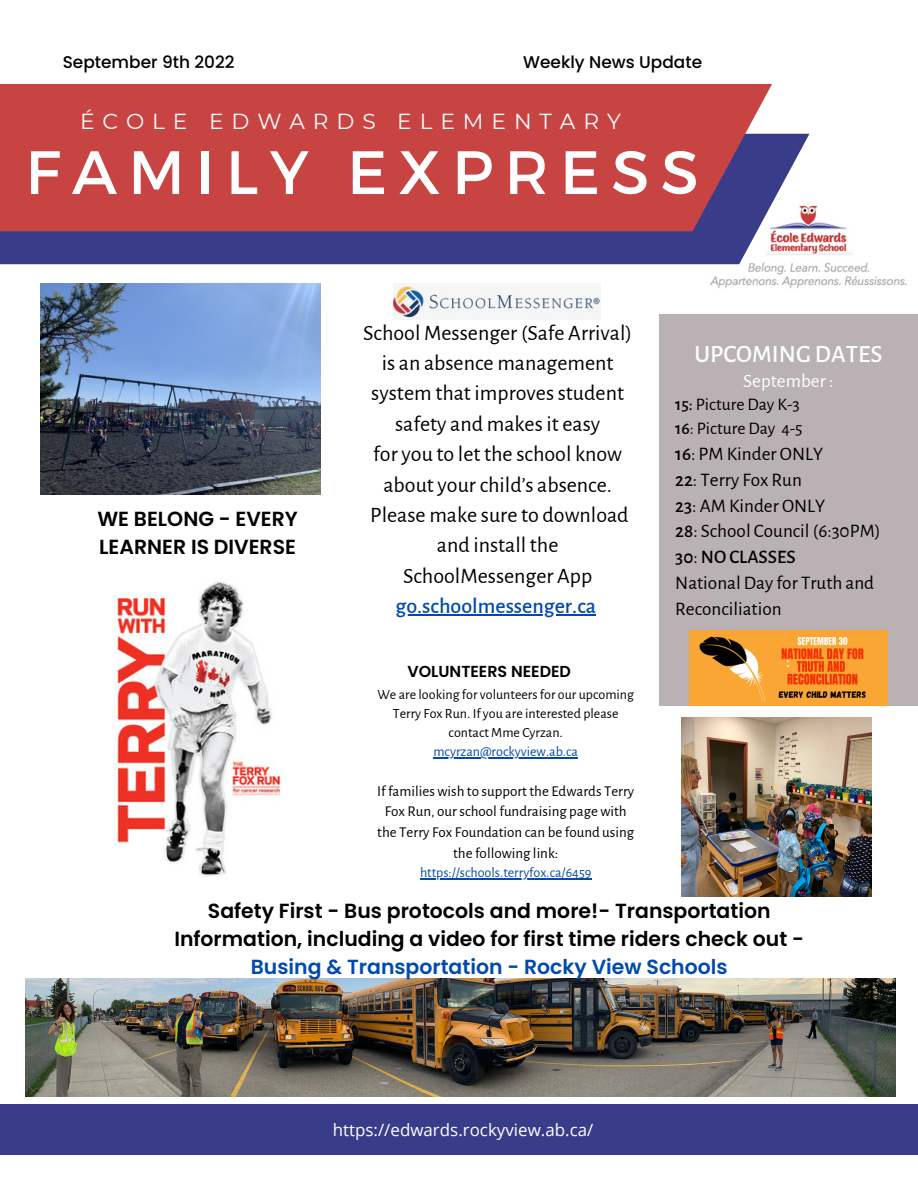
<style>
.page{position:relative;width:918px;height:1188px;background:#fff}
.page>*{position:absolute;margin:0;border:0;box-sizing:border-box;transform-origin:0 0}
.t1{font:61.05px "Montserrat";letter-spacing:.185em;color:#fff}
.t2{font:500 24.9px "Alegreya Sans";color:#fff}
.t3{font:22.05px/30.3px "Alegreya Sans";color:#000;text-align:center}
.t4{font:500 22.05px "Alegreya Sans";color:#004aad}
.t5{font:21.75px "Montserrat";letter-spacing:.365em;color:#fff}
.t6{font:600 20.4px/28.2px "Poppins";color:#000}
.t7{font:600 20.4px "Poppins";color:#004aad}
.t8{font:19.2px/25.8px "Alegreya Sans";color:#000}
.t9{font:19.2px "Alegreya Sans";color:#fff}
.t10{font:17.7px/23.7px "Alegreya Sans";color:#000}
.t11{font:16.95px "Open Sans";color:#fff}
.t12{font:500 16.95px "Poppins";color:#000}
.t13{font:600 15.9px "Poppins";color:#000}
.t14{font:15px/20.5px "Alegreya Sans";color:#000;text-align:center}
.t15{font:14.1px/19.2px "Alegreya Sans";color:#000;text-align:center}
.t16{font:14.1px "Alegreya Sans";color:#004aad}
.s1{font-weight:500}
</style>
<div class="page">
<img style="left:709px;top:205px;width:198px;height:83px">
<svg style="left:0;top:134px;width:809px;height:130px;background:#545494"></svg>
<div style="left:0;top:84px;width:772px;height:147px;background:#c84443"></div>
<div style="left:659px;top:314px;width:259px;height:392px;background:#b9b1b3"></div>
<div style="left:0;top:1104px;width:918px;height:51px;background:#393c88"></div>
<img style="left:25px;top:979px;width:870px;height:118px">
<img style="left:115px;top:581px;width:166px;height:296px">
<img style="left:393px;top:284px;width:207px;height:36px">
<img style="left:681px;top:717px;width:190px;height:179px">
<img style="left:690px;top:631px;width:198px;height:75px">
<img style="left:40px;top:284px;width:280px;height:210px">
<hr style="left:396px;top:614px;width:200px;height:1px;background:#004aad">
<hr style="left:433px;top:758px;width:145px;height:1px;background:#004aad">
<hr style="left:420px;top:878px;width:171px;height:1px;background:#004aad">
<p class="t12" style="left:63px;top:50px;width:173px">September 9th 2022</p>
<p class="t12" style="left:523px;top:50px;width:180px">Weekly News Update</p>
<p class="t5" style="left:80px;top:107px;width:542px">ÉCOLE EDWARDS ELEMENTARY</p>
<h1 class="t1" style="left:25px;top:133px;width:675px">FAMILY EXPRESS</h1>
<p class="t6" style="left:97px;top:505px;width:202px">WE BELONG - EVERY<br>LEARNER IS DIVERSE</p>
<p class="t3" style="left:363px;top:318px;width:270px">School Messenger (Safe Arrival) is an absence management system that improves student safety and makes it easy<br>for you to let the school know about your child’s absence.<br>Please make sure to download and install the<br>SchoolMessenger App</p>
<p class="t4" style="left:396px;top:595px;width:202px">go.schoolmessenger.ca</p>
<p class="t13" style="left:407px;top:660px;width:165px">VOLUNTEERS NEEDED</p>
<p class="t15" style="left:377px;top:685px;width:258px">We are looking for volunteers for our upcoming<br>Terry Fox Run. If you are interested please contact Mme Cyrzan.</p>
<p class="t16" style="left:433px;top:745px;width:146px">mcyrzan@rockyview.ab.ca</p>
<p class="t14" style="left:377px;top:781px;width:259px">If families wish to support the Edwards Terry Fox Run, our school fundraising page with the Terry Fox Foundation can be found using the following link:</p>
<p class="t16" style="left:420px;top:865px;width:173px">https://schools.terryfox.ca/6459</p>
<p class="t2" style="left:694px;top:342px;width:190px">UPCOMING DATES</p>
<p class="t9" style="left:743px;top:371px;width:92px">September :</p>
<p class="t10" style="left:675px;top:393px;width:129px"><span class="s1">15:</span> Picture Day K-3<br><span class="s1">16</span>: Picture Day 4-5</p>
<p class="t8" style="left:675px;top:441px;width:207px"><span class="s1">16</span>: PM Kinder ONLY<br><span class="s1">22</span>: Terry Fox Run<br><span class="s1">23</span>: AM Kinder ONLY<br><span class="s1">28</span>: School Council (6:30PM)<br><span class="s1">30</span>: <span class="s1">NO CLASSES<br></span>National Day for Truth and<br>Reconciliation</p>
<p class="t9" style="left:786px;top:651px;width:6px">:</p>
<p class="t6" style="left:174px;top:896px;width:631px;text-align:center">Safety First - Bus protocols and more!- Transportation<br>Information, including a video for first time riders check out -</p>
<p class="t7" style="left:251px;top:952px;width:478px">Busing &amp; Transportation - Rocky View Schools</p>
<p class="t11" style="left:333px;top:1117px;width:262px">https://edwards.rockyview.ab.ca/</p>
</div>
